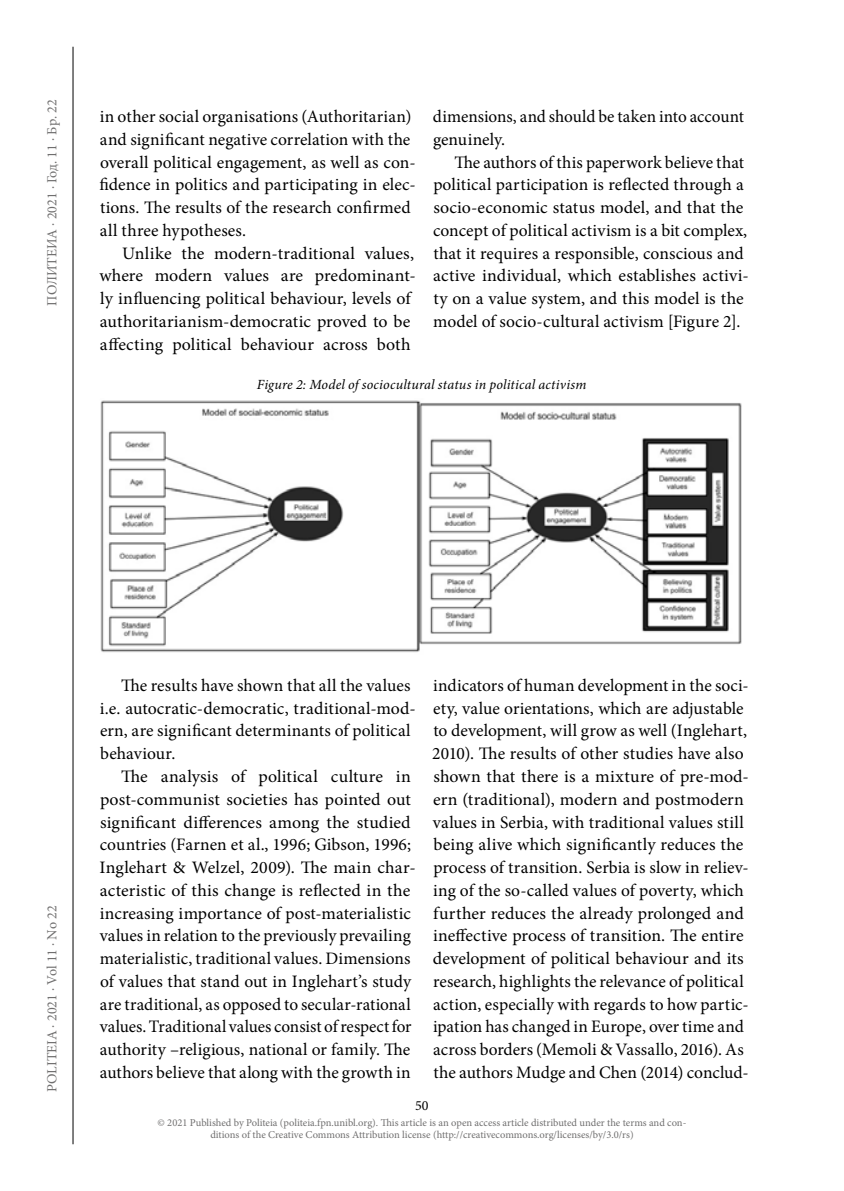
<style>
.page{position:relative;width:844px;height:1191px;background:#fff}
.page>*{position:absolute;margin:0;border:0;box-sizing:border-box;transform-origin:0 0}
.t1{font:17.5px/22.8px "Minion Pro";letter-spacing:.005em;color:#000}
.t2{font:italic 14px "Minion Pro";letter-spacing:.015em;color:#000}
.t3{font:14px "Minion Pro";color:#706f6f}
.t4{font:14px "Minion Pro";color:#000}
.t5{font:10.5px/12.6px "Minion Pro";letter-spacing:-.005em;color:#706f6f;text-align:center}
</style>
<div class="page">
<hr style="left:73px;top:47px;width:1px;height:1097px;background:#000">
<img style="left:100px;top:400px;width:642px;height:253px">
<p class="t3" style="left:43px;top:306px;width:208px;rotate:-90deg">ПОЛИТЕИА · 2021 · Год. 11 · Бр. 22</p>
<p class="t1" style="left:99px;top:105px;width:317px">in other social organisations (Authoritarian) and significant negative correlation with the overall political engagement, as well as con&shy;fidence in politics and participating in elec&shy;tions. The results of the research confirmed all three hypotheses.</p>
<p class="t1" style="left:99px;top:242px;width:317px;text-indent:23px">Unlike the modern-traditional values, where modern values are predominant&shy;ly influencing political behaviour, levels of authoritarianism-democratic proved to be affecting political behaviour across both</p>
<p class="t1" style="left:433px;top:105px;width:313px">dimensions, and should be taken into account genuinely.</p>
<p class="t1" style="left:433px;top:151px;width:317px;text-indent:21px">The authors of this paperwork believe that political participation is reflected through a socio-economic status model, and that the concept of political activism is a bit complex, that it requires a responsible, conscious and active individual, which establishes activi&shy;ty on a value system, and this model is the model of socio-cultural activism [Figure 2].</p>
<p class="t2" style="left:257px;top:375px;width:331px">Figure 2: Model of sociocultural status in political activism</p>
<p class="t3" style="left:43px;top:1091px;width:187px;rotate:-90deg">POLITEIA · 2021 · Vol 11 · No 22</p>
<p class="t1" style="left:100px;top:674px;width:317px;text-indent:21px">The results have shown that all the values i.e. autocratic-democratic, traditional-mod&shy;ern, are significant determinants of political behaviour.</p>
<p class="t1" style="left:99px;top:765px;width:317px;text-indent:22px">The analysis of political culture in post-communist societies has pointed out significant differences among the studied countries (Farnen et al., 1996; Gibson, 1996; Inglehart &amp; Welzel, 2009). The main char&shy;acteristic of this change is reflected in the increasing importance of post-materialistic values in relation to the previously prevailing materialistic, traditional values. Dimensions of values that stand out in Inglehart’s study are traditional, as opposed to secular-rational values. Traditional values consist of respect for authority –religious, national or family. The authors believe that along with the growth in</p>
<p class="t1" style="left:432px;top:674px;width:318px">indicators of human development in the soci&shy;ety, value orientations, which are adjustable to development, will grow as well (Inglehart, 2010). The results of other studies have also shown that there is a mixture of pre-mod&shy;ern (traditional), modern and postmodern values in Serbia, with traditional values still being alive which significantly reduces the process of transition. Serbia is slow in reliev&shy;ing of the so-called values of poverty, which further reduces the already prolonged and ineffective process of transition. The entire development of political behaviour and its research, highlights the relevance of political action, especially with regards to how partic&shy;ipation has changed in Europe, over time and across borders (Memoli &amp; Vassallo, 2016). As the authors Mudge and Chen (2014) conclud-</p>
<p class="t4" style="left:415px;top:1096px;width:15px">50</p>
<p class="t5" style="left:157px;top:1116px;width:530px">© 2021 Published by Politeia (politeia.fpn.unibl.org). This article is an open access article distributed under the terms and con&shy;ditions of the Creative Commons Attribution license (http://creativecommons.org/licenses/by/3.0/rs)</p>
</div>
